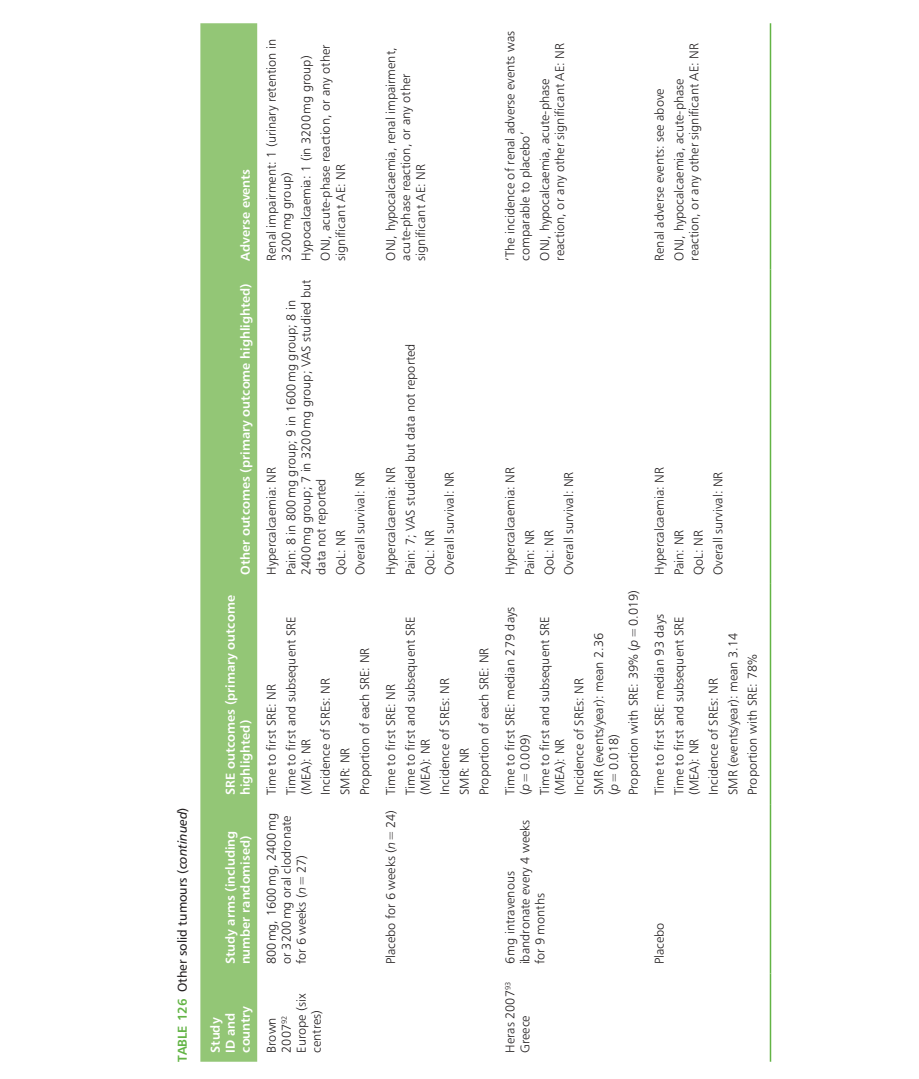
<style>
.page{position:relative;width:919px;height:1079px;background:#fff}
.page>*{position:absolute;margin:0;border:0;box-sizing:border-box;transform-origin:0 0}
._7_2_Table_text__Tab{font:12.75px/15px "Humanist 777 BT Light B";color:#231f20}
._7_10_Table_head__Ta{font:12.75px/15px "Humanist 777 BT Bold B";color:#fff}
._7_0_Table_legend__T{font:12.75px "Humanist 777 BT Roman B";color:#231f20}
.s1{font-family:"Humanist 777 BT Bold B";color:#63b445}
.s2{font-family:"Humanist 777 BT Italic B"}
.s3{font-family:"Humanist 777 BT Light Italic B"}
</style>
<div class="page">
<div style="left:200px;top:23px;width:57px;height:1038px;background:#93c676"></div>
<hr style="left:769px;top:973px;width:2px;height:88px;background:#63b445">
<hr style="left:769px;top:804px;width:2px;height:169px;background:#63b445">
<hr style="left:769px;top:584px;width:2px;height:220px;background:#63b445">
<hr style="left:769px;top:269px;width:2px;height:315px;background:#63b445">
<hr style="left:769px;top:23px;width:2px;height:246px;background:#63b445">
<p class="_7_0_Table_legend__T" style="left:174px;top:1061px;width:256px;rotate:-90deg"><span class="s1">TABLE 126</span> Other solid tumours (<span class="s2">continued</span>)</p>
<p class="_7_10_Table_head__Ta" style="left:237px;top:260px;width:93px;rotate:-90deg">Adverse events</p>
<p class="_7_10_Table_head__Ta" style="left:237px;top:575px;width:293px;rotate:-90deg">Other outcomes (primary outcome highlighted)</p>
<p class="_7_10_Table_head__Ta" style="left:222px;top:795px;width:201px;rotate:-90deg">SRE outcomes (primary outcome highlighted)</p>
<p class="_7_10_Table_head__Ta" style="left:222px;top:964px;width:135px;rotate:-90deg">Study arms (including number randomised)</p>
<p class="_7_10_Table_head__Ta" style="left:207px;top:1052px;width:48px;rotate:-90deg">Study<br>ID and country</p>
<p class="_7_2_Table_text__Tab" style="left:264px;top:260px;width:223px;rotate:-90deg">Renal impairment: 1 (urinary retention in<br>3200mg group)</p>
<p class="_7_2_Table_text__Tab" style="left:298px;top:260px;width:206px;rotate:-90deg">Hypocalcaemia: 1 (in 3200mg group)</p>
<p class="_7_2_Table_text__Tab" style="left:318px;top:260px;width:217px;rotate:-90deg">ONJ, acute-phase reaction, or any other significant AE: NR</p>
<p class="_7_2_Table_text__Tab" style="left:283px;top:575px;width:296px;rotate:-90deg">Pain: 8 in 800mg group; 9 in 1600mg group; 8 in<br>2400mg group; 7 in 3200mg group; VAS studied but data not reported</p>
<p class="_7_2_Table_text__Tab" style="left:264px;top:575px;width:109px;rotate:-90deg">Hypercalcaemia: NR</p>
<p class="_7_2_Table_text__Tab" style="left:333px;top:575px;width:46px;rotate:-90deg">QoL: NR</p>
<p class="_7_2_Table_text__Tab" style="left:352px;top:575px;width:105px;rotate:-90deg">Overall survival: NR</p>
<p class="_7_2_Table_text__Tab" style="left:264px;top:795px;width:113px;rotate:-90deg">Time to first SRE: NR</p>
<p class="_7_2_Table_text__Tab" style="left:283px;top:795px;width:180px;rotate:-90deg">Time to first and subsequent SRE (MEA): NR</p>
<p class="_7_2_Table_text__Tab" style="left:264px;top:964px;width:153px;rotate:-90deg">800mg, 1600mg, 2400mg or 3200mg oral clodronate for 6 weeks (<span class="s3">n</span>=27)</p>
<p class="_7_2_Table_text__Tab" style="left:318px;top:795px;width:118px;rotate:-90deg">Incidence of SREs: NR</p>
<p class="_7_2_Table_text__Tab" style="left:337px;top:795px;width:49px;rotate:-90deg">SMR: NR</p>
<p class="_7_2_Table_text__Tab" style="left:357px;top:795px;width:149px;rotate:-90deg">Proportion of each SRE: NR</p>
<p class="_7_2_Table_text__Tab" style="left:264px;top:1052px;width:61px;rotate:-90deg">Brown<br>2007<sup>92<br></sup>Europe (six centres)</p>
<p class="_7_2_Table_text__Tab" style="left:383px;top:260px;width:214px;rotate:-90deg">ONJ, hypocalcaemia, renal impairment, acute-phase reaction, or any other significant AE: NR</p>
<p class="_7_2_Table_text__Tab" style="left:502px;top:260px;width:231px;rotate:-90deg">‘The incidence of renal adverse events was comparable to placebo’</p>
<p class="_7_2_Table_text__Tab" style="left:537px;top:260px;width:219px;rotate:-90deg">ONJ, hypocalcaemia, acute-phase reaction, or any other significant AE: NR</p>
<p class="_7_2_Table_text__Tab" style="left:402px;top:575px;width:233px;rotate:-90deg">Pain: 7; VAS studied but data not reported</p>
<p class="_7_2_Table_text__Tab" style="left:383px;top:575px;width:109px;rotate:-90deg">Hypercalcaemia: NR</p>
<p class="_7_2_Table_text__Tab" style="left:422px;top:575px;width:46px;rotate:-90deg">QoL: NR</p>
<p class="_7_2_Table_text__Tab" style="left:441px;top:575px;width:105px;rotate:-90deg">Overall survival: NR</p>
<p class="_7_2_Table_text__Tab" style="left:383px;top:795px;width:113px;rotate:-90deg">Time to first SRE: NR</p>
<p class="_7_2_Table_text__Tab" style="left:383px;top:964px;width:156px;rotate:-90deg">Placebo for 6 weeks (<span class="s3">n</span>=24)</p>
<p class="_7_2_Table_text__Tab" style="left:402px;top:795px;width:180px;rotate:-90deg">Time to first and subsequent SRE (MEA): NR</p>
<p class="_7_2_Table_text__Tab" style="left:437px;top:795px;width:118px;rotate:-90deg">Incidence of SREs: NR</p>
<p class="_7_2_Table_text__Tab" style="left:456px;top:795px;width:49px;rotate:-90deg">SMR: NR</p>
<p class="_7_2_Table_text__Tab" style="left:476px;top:795px;width:149px;rotate:-90deg">Proportion of each SRE: NR</p>
<p class="_7_2_Table_text__Tab" style="left:502px;top:575px;width:109px;rotate:-90deg">Hypercalcaemia: NR</p>
<p class="_7_2_Table_text__Tab" style="left:522px;top:575px;width:47px;rotate:-90deg">Pain: NR</p>
<p class="_7_2_Table_text__Tab" style="left:541px;top:575px;width:46px;rotate:-90deg">QoL: NR</p>
<p class="_7_2_Table_text__Tab" style="left:561px;top:575px;width:105px;rotate:-90deg">Overall survival: NR</p>
<p class="_7_2_Table_text__Tab" style="left:502px;top:795px;width:190px;rotate:-90deg">Time to first SRE: median 279 days (<span class="s3">p</span>=0.009)</p>
<p class="_7_2_Table_text__Tab" style="left:537px;top:795px;width:180px;rotate:-90deg">Time to first and subsequent SRE (MEA): NR</p>
<p class="_7_2_Table_text__Tab" style="left:571px;top:795px;width:118px;rotate:-90deg">Incidence of SREs: NR</p>
<p class="_7_2_Table_text__Tab" style="left:625px;top:795px;width:207px;rotate:-90deg">Proportion with SRE: 39% (<span class="s3">p</span>=0.019)</p>
<p class="_7_2_Table_text__Tab" style="left:591px;top:795px;width:163px;rotate:-90deg">SMR (events/year): mean 2.36 (<span class="s3">p</span>=0.018)</p>
<p class="_7_2_Table_text__Tab" style="left:502px;top:964px;width:146px;rotate:-90deg">6mg intravenous ibandronate every 4 weeks for 9 months</p>
<p class="_7_2_Table_text__Tab" style="left:502px;top:1052px;width:72px;rotate:-90deg">Heras 2007<sup>93<br></sup>Greece</p>
<p class="_7_2_Table_text__Tab" style="left:651px;top:260px;width:173px;rotate:-90deg">Renal adverse events: see above</p>
<p class="_7_2_Table_text__Tab" style="left:671px;top:260px;width:219px;rotate:-90deg">ONJ, hypocalcaemia, acute-phase reaction, or any other significant AE: NR</p>
<p class="_7_2_Table_text__Tab" style="left:651px;top:575px;width:109px;rotate:-90deg">Hypercalcaemia: NR</p>
<p class="_7_2_Table_text__Tab" style="left:671px;top:575px;width:47px;rotate:-90deg">Pain: NR</p>
<p class="_7_2_Table_text__Tab" style="left:690px;top:575px;width:46px;rotate:-90deg">QoL: NR</p>
<p class="_7_2_Table_text__Tab" style="left:710px;top:575px;width:105px;rotate:-90deg">Overall survival: NR</p>
<p class="_7_2_Table_text__Tab" style="left:651px;top:795px;width:183px;rotate:-90deg">Time to first SRE: median 93 days</p>
<p class="_7_2_Table_text__Tab" style="left:671px;top:795px;width:180px;rotate:-90deg">Time to first and subsequent SRE (MEA): NR</p>
<p class="_7_2_Table_text__Tab" style="left:705px;top:795px;width:118px;rotate:-90deg">Incidence of SREs: NR</p>
<p class="_7_2_Table_text__Tab" style="left:725px;top:795px;width:163px;rotate:-90deg">SMR (events/year): mean 3.14</p>
<p class="_7_2_Table_text__Tab" style="left:744px;top:795px;width:142px;rotate:-90deg">Proportion with SRE: 78%</p>
<p class="_7_2_Table_text__Tab" style="left:651px;top:964px;width:43px;rotate:-90deg">Placebo</p>
</div>
